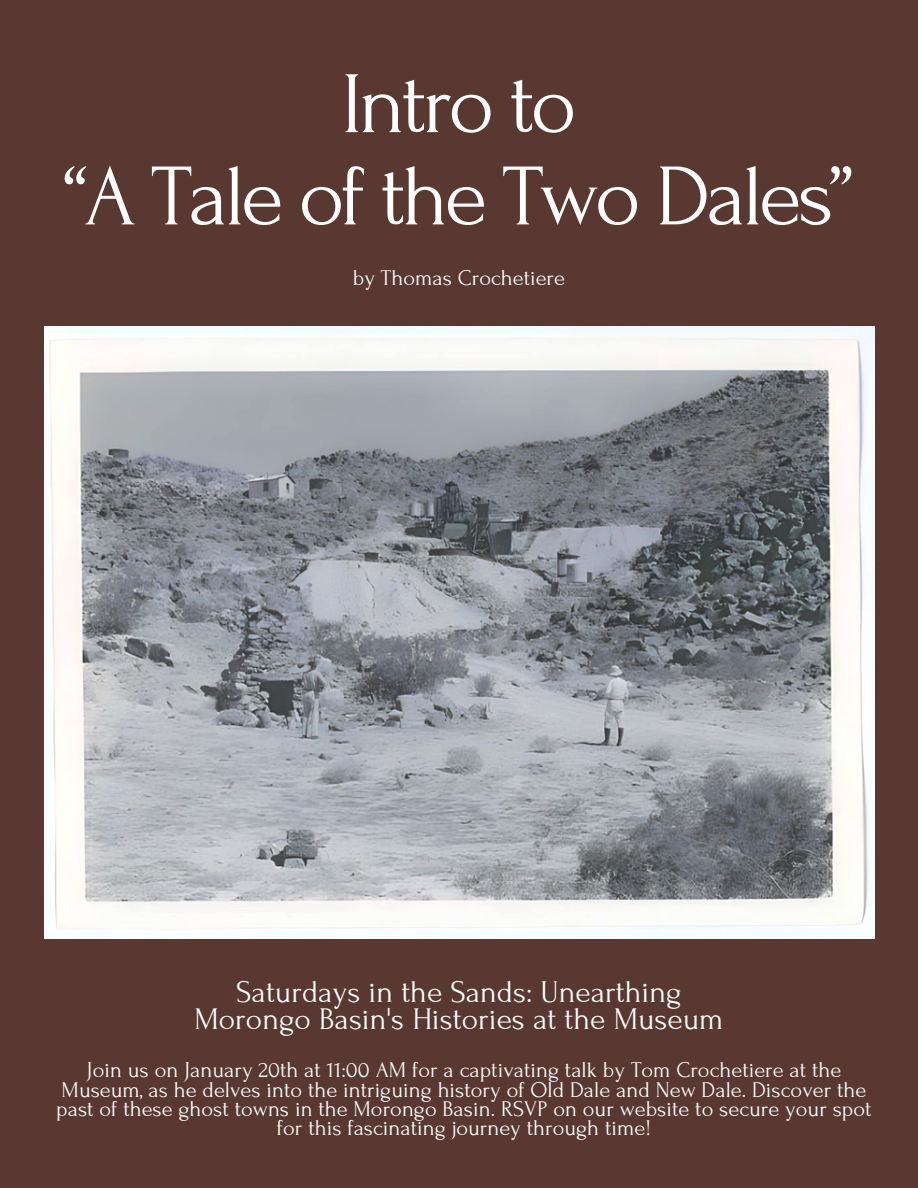
<style>
.page{position:relative;width:918px;height:1188px;background:#593831}
.page>*{position:absolute;margin:0;border:0;box-sizing:border-box;transform-origin:0 0}
.t1{font:87.6px "Forum";letter-spacing:-.045em;color:#fff}
.t2{font:31.5px/27px "Forum";color:#fff;text-align:center}
.t3{font:22.5px/19.2px "Forum";color:#fff;text-align:center}
</style>
<div class="page">
<img style="left:44px;top:327px;width:830px;height:611px">
<p class="t1" style="left:341px;top:57px;width:237px">Intro to</p>
<p class="t1" style="left:65px;top:149px;width:790px">“A Tale of the Two Dales”</p>
<p class="t3" style="left:353px;top:268px;width:214px">by Thomas Crochetiere</p>
<p class="t2" style="left:194px;top:979px;width:531px">Saturdays in the Sands: Unearthing<br>Morongo Basin's Histories at the Museum</p>
<p class="t3" style="left:56px;top:1061px;width:817px">Join us on January 20th at 11:00 AM for a captivating talk by Tom Crochetiere at the Museum, as he delves into the intriguing history of Old Dale and New Dale. Discover the past of these ghost towns in the Morongo Basin. RSVP on our website to secure your spot for this fascinating journey through time!</p>
</div>
